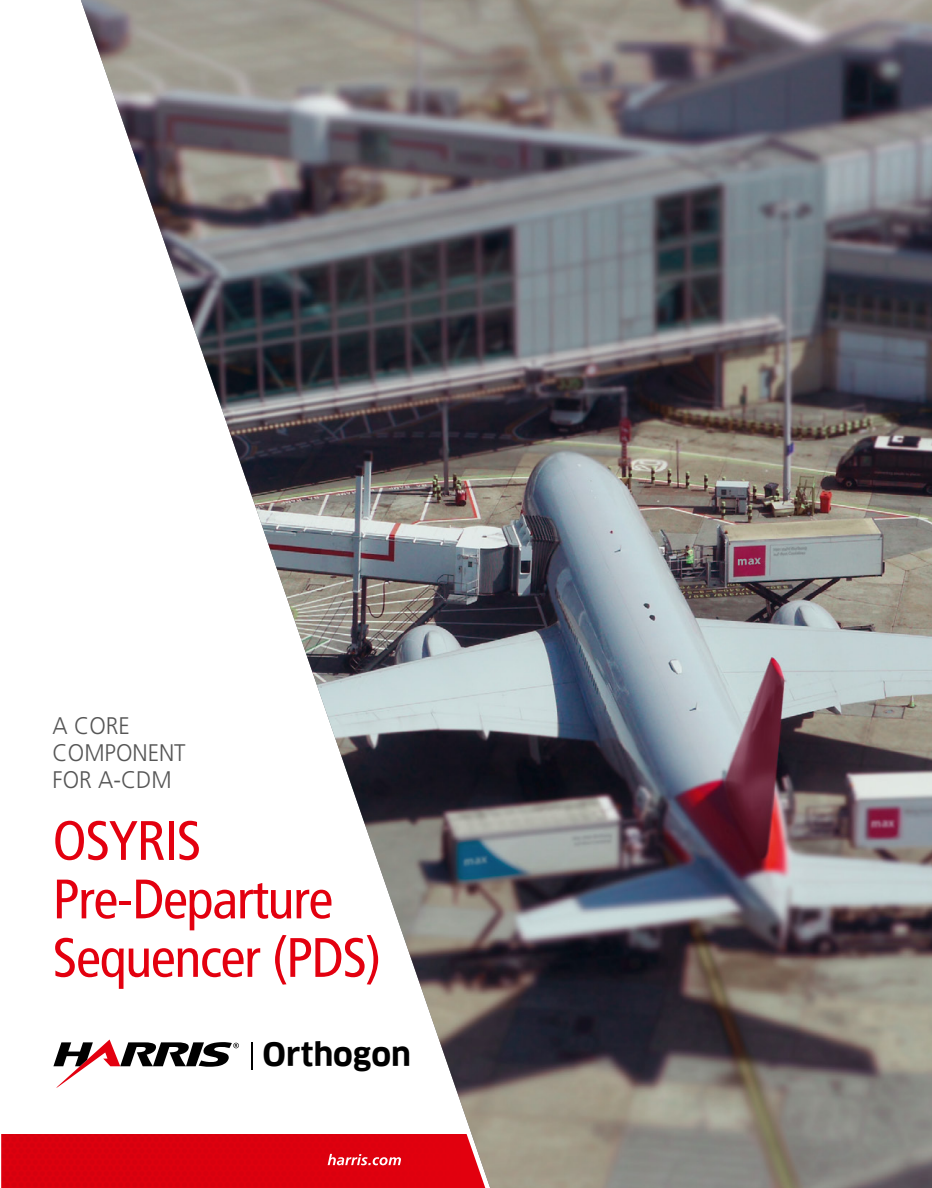
<style>
.page{position:relative;width:932px;height:1188px;background:#fff}
.page>*{position:absolute;margin:0;border:0;box-sizing:border-box;transform-origin:0 0}
.t1{font:condensed 55.5px/58.5px "Frutiger LT";letter-spacing:-.02em;color:#e3000f}
.t2{font:700 31.5px "Clan Pro";color:#000}
.t3{font:300 24px/27px "Frutiger CE";color:#565656;scale:.95 1}
</style>
<div class="page">
<img style="left:81px;top:0;width:851px;height:1188px">
<div style="left:1px;top:1134px;width:489px;height:54px;background:#dd000e"></div>
<svg style="left:251px;top:1043px;width:1px;height:27px"></svg>
<svg style="left:53px;top:1040px;width:186px;height:48px"></svg>
<p class="t3" style="left:53px;top:711px;width:142px">A CORE<br>COMPONENT<br>FOR A-CDM</p>
<p class="t1" style="left:53px;top:812px;width:330px">OSYRIS<br>Pre-Departure<br>Sequencer (PDS)</p>
<p class="t2" style="left:262px;top:1038px;width:150px">Orthogon</p>
</div>
